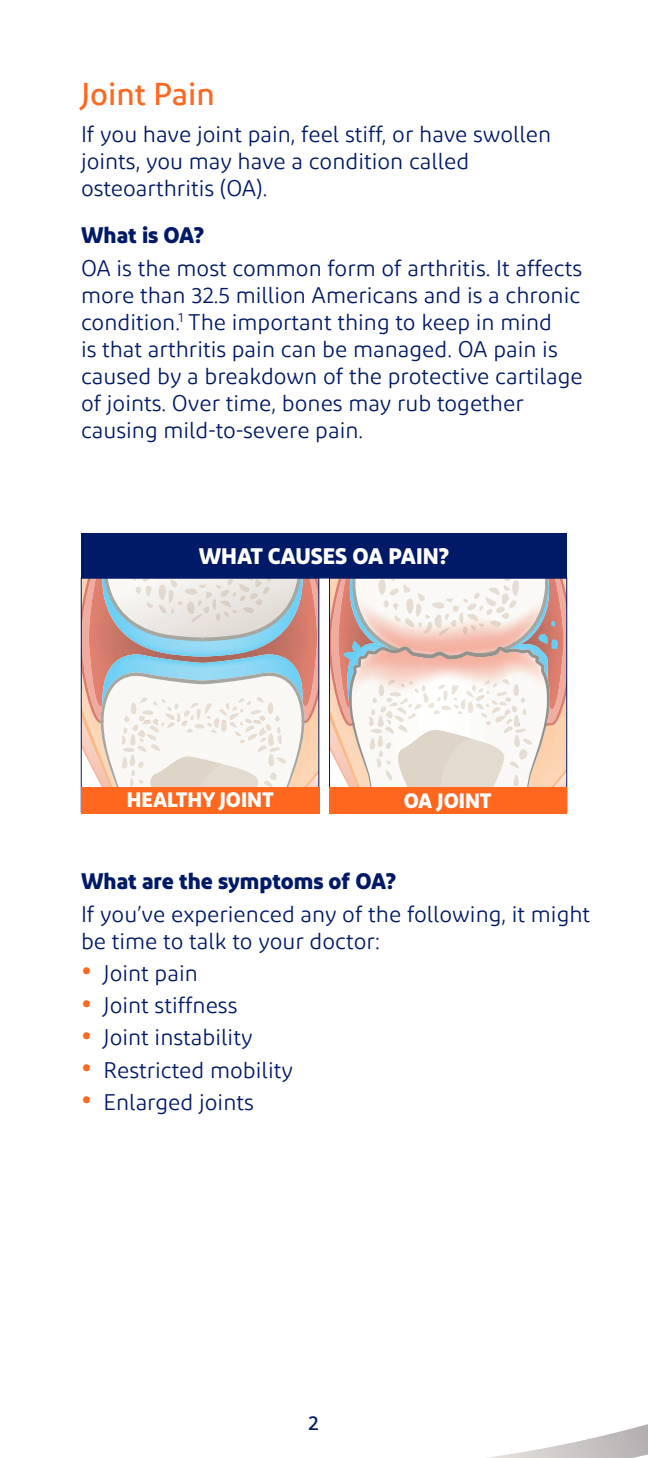
<style>
.page{position:relative;width:648px;height:1458px;background:#fff}
.page>*{position:absolute;margin:0;border:0;box-sizing:border-box;transform-origin:0 0}
.t1{font:500 31.5px "Diodrum Voltaren";color:#ff671f}
.t2{font:22.5px/27px "Diodrum Voltaren";color:#001a68}
.t3{font:700 22.5px "Diodrum Voltaren";color:#001a68}
.t4{font:700 22.5px "Diodrum Voltaren";color:#fff}
.t5{font:700 20.93px "Diodrum Voltaren";color:#fff}
.t6{font:500 20.25px "Diodrum Voltaren";color:#001a68}
.s1{font-size:40.5px;color:#ff671f}
</style>
<div class="page">
<svg style="left:486px;top:1424px;width:162px;height:34px"></svg>
<svg style="left:83px;top:580px;width:234px;height:207px"></svg>
<div style="left:81px;top:787px;width:238px;height:27px;background:#ff671f"></div>
<svg style="left:331px;top:580px;width:234px;height:207px"></svg>
<div style="left:81px;top:533px;width:486px;height:46px;background:#001a68;border:2px solid #001a68"></div>
<div style="left:329px;top:787px;width:238px;height:27px;background:#ff671f"></div>
<p class="t1" style="left:81px;top:74px;width:135px">Joint Pain</p>
<p class="t2" style="left:81px;top:120px;width:472px">If you have joint pain, feel stiff, or have swollen joints, you may have a condition called osteoarthritis (OA).</p>
<p class="t3" style="left:81px;top:221px;width:125px">What is OA?</p>
<p class="t2" style="left:81px;top:254px;width:503px">OA is the most common form of arthritis. It affects more than 32.5 million Americans and is a chronic condition.<sup>1</sup> The important thing to keep in mind<br>is that arthritis pain can be managed. OA pain is caused by a breakdown of the protective cartilage of joints. Over time, bones may rub together causing mild-to-severe pain.</p>
<p class="t4" style="left:199px;top:541px;width:252px">WHAT CAUSES OA PAIN?</p>
<p class="t5" style="left:127px;top:786px;width:148px">HEALTHY JOINT</p>
<p class="t5" style="left:404px;top:787px;width:90px">OA JOINT</p>
<p class="t3" style="left:81px;top:866px;width:317px">What are the symptoms of OA?</p>
<p class="t2" style="left:81px;top:900px;width:511px">If you’ve experienced any of the following, it might be time to talk to your doctor:</p>
<p class="t2" style="left:81px;top:959px;width:118px"><span class="s1">•</span> Joint pain</p>
<p class="t2" style="left:81px;top:991px;width:158px"><span class="s1">•</span> Joint stiffness</p>
<p class="t2" style="left:81px;top:1024px;width:173px"><span class="s1">•</span> Joint instability</p>
<p class="t2" style="left:81px;top:1056px;width:213px"><span class="s1">•</span> Restricted mobility</p>
<p class="t2" style="left:81px;top:1088px;width:174px"><span class="s1">•</span> Enlarged joints</p>
<p class="t6" style="left:308px;top:1410px;width:12px">2</p>
</div>
